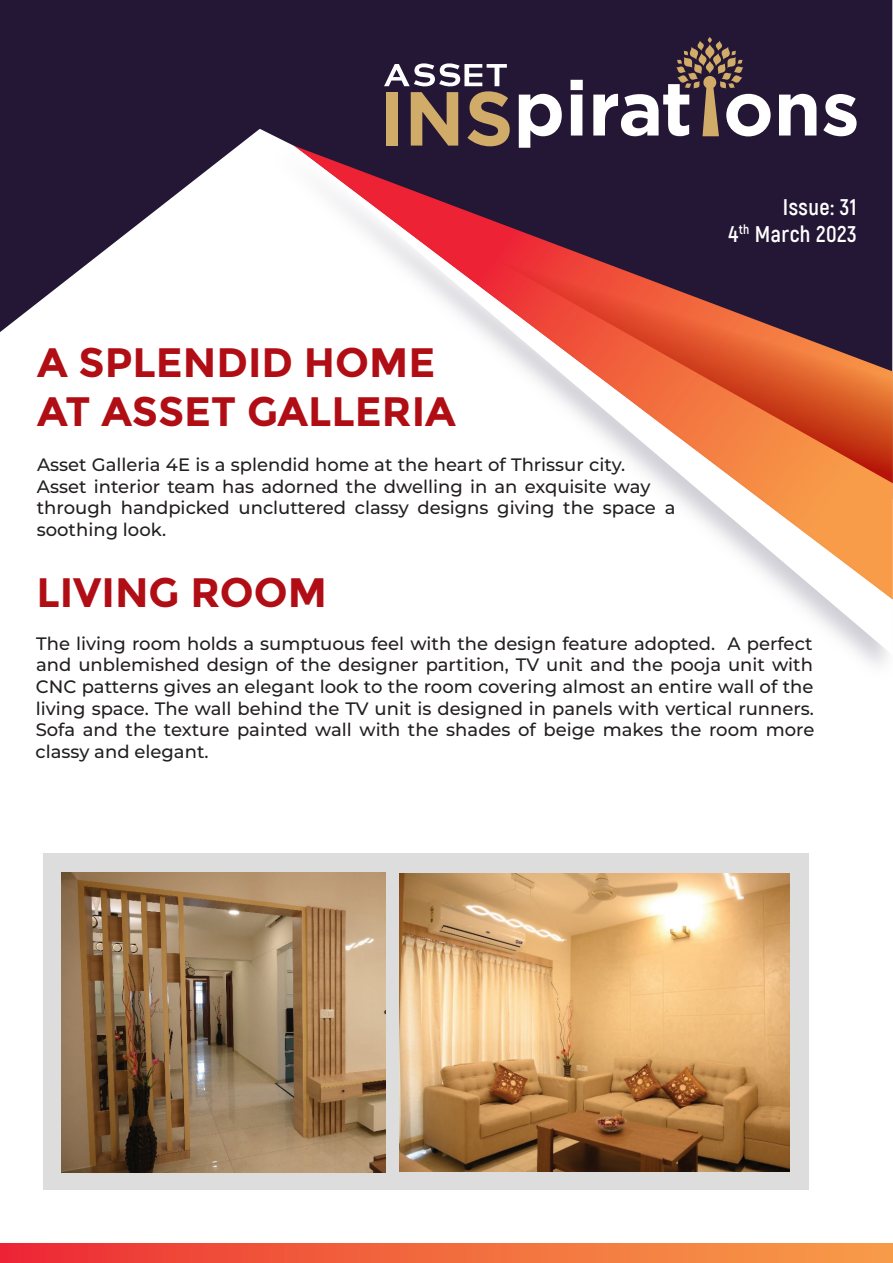
<style>
.page{position:relative;width:893px;height:1263px;background:#fff}
.page>*{position:absolute;margin:0;border:0;box-sizing:border-box;transform-origin:0 0}
.t1{font:700 41.1px/49.3px "Montserrat";color:#b00d15}
.t2{font:700 22.5px/27.2px "Akrobat";letter-spacing:.02em;color:#fff;text-align:right}
.t3{font:500 18px/21.6px "Montserrat";color:#231f20}
</style>
<div class="page">
<div style="left:424px;top:0;width:468px;height:133px;background:#241735"></div>
<img style="left:510px;top:133px;width:383px;height:532px">
<svg style="left:424px;top:145px;width:469px;height:510px"></svg>
<svg style="left:519px;top:94px;width:43px;height:54px"></svg>
<svg style="left:570px;top:80px;width:13px;height:56px"></svg>
<svg style="left:593px;top:37px;width:178px;height:99px"></svg>
<svg style="left:779px;top:94px;width:37px;height:42px"></svg>
<svg style="left:823px;top:94px;width:34px;height:42px"></svg>
<svg style="left:424px;top:63px;width:86px;height:83px;background:#75615c"></svg>
<div style="left:43px;top:854px;width:765px;height:336px;background:#ddd"></div>
<div style="left:0;top:1243px;width:893px;height:20px;background:linear-gradient(to right,#ed2e34,#f7a148)"></div>
<svg style="left:0;top:0;width:424px;height:332px;fill:#241735"></svg>
<img style="left:62px;top:873px;width:324px;height:299px">
<img style="left:400px;top:874px;width:389px;height:298px">
<p class="t2" style="left:729px;top:193px;width:130px">Issue: 31<br>4<sup>th</sup> March 2023</p>
<h1 class="t1" style="left:37px;top:338px;width:420px">A SPLENDID HOME<br>AT ASSET GALLERIA</h1>
<p class="t3" style="left:37px;top:453px;width:640px">Asset Galleria 4E is a splendid home at the heart of Thrissur city.<br>Asset interior team has adorned the dwelling in an exquisite way through handpicked uncluttered classy designs giving the space a soothing look.</p>
<h1 class="t1" style="left:36px;top:568px;width:292px">LIVING ROOM</h1>
<p class="t3" style="left:36px;top:632px;width:780px;text-align:justify">The living room holds a sumptuous feel with the design feature adopted. A perfect and unblemished design of the designer partition, TV unit and the pooja unit with CNC patterns gives an elegant look to the room covering almost an entire wall of the living space. The wall behind the TV unit is designed in panels with vertical runners.<br>Sofa and the texture painted wall with the shades of beige makes the room more classy and elegant.</p>
</div>
